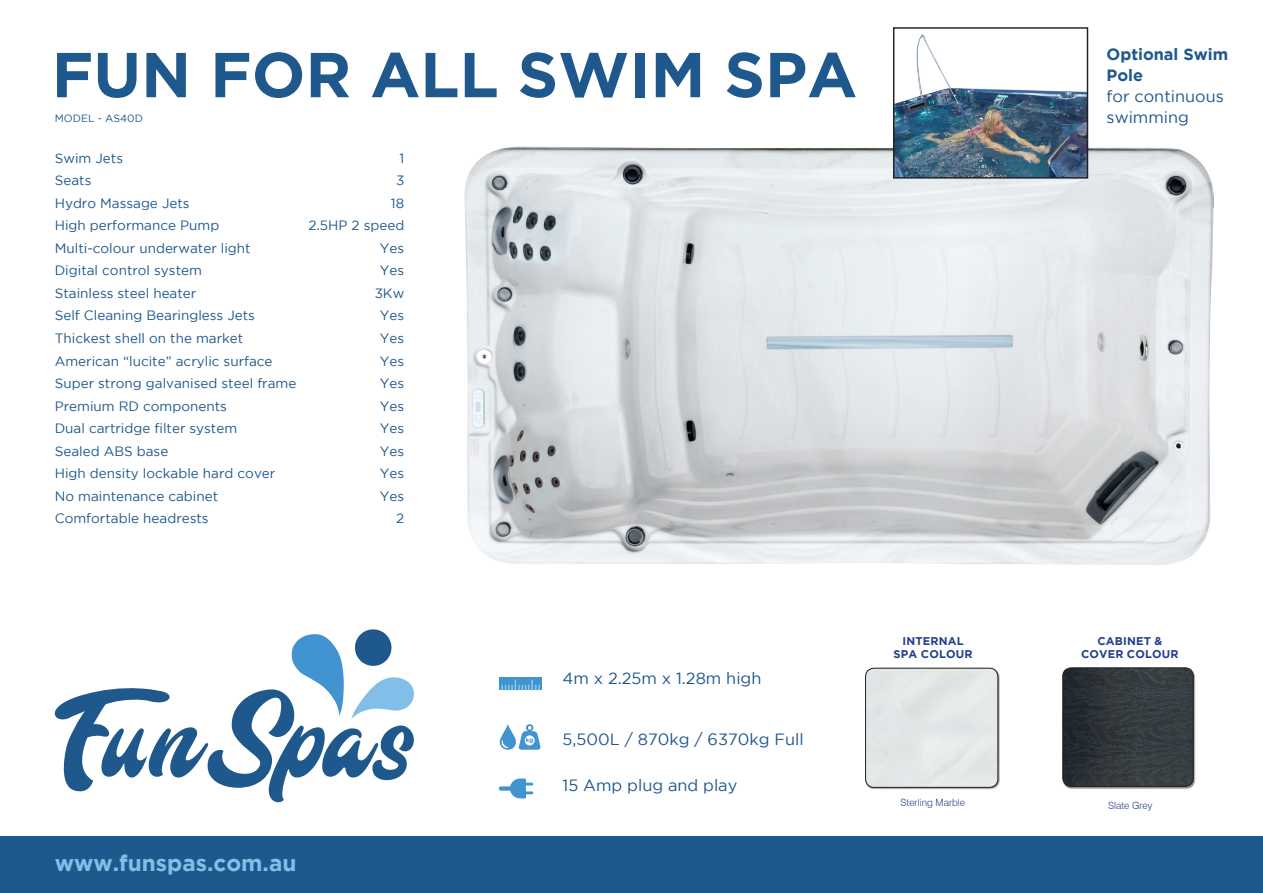
<style>
.page{position:relative;width:1263px;height:893px;background:#fff}
.page>*{position:absolute;margin:0;border:0;box-sizing:border-box;transform-origin:0 0}
.t1{font:700 63.3px "Gotham";color:#1f588d}
.t2{font:700 22.5px "Gotham";color:#81bee8}
.t3{font:16.2px/21px "Gotham";color:#1f588d}
.t4{font:700 16.2px/21px "Gotham";color:#1f588d}
.t5{font:13.5px "Gotham";color:#1f588d}
.t6{font:700 11.25px/13.5px "Gotham";letter-spacing:.015em;color:#253f8e;text-align:center}
.t7{font:10.5px "Gotham";color:#1f588d}
.t8{font:300 9.9px "Swiss 721 BT";color:#253f8e}
.t9{font:700 6px "Gotham";color:#4194d0}
</style>
<div class="page">
<svg style="left:54px;top:629px;width:360px;height:173px"></svg>
<div style="left:0;top:837px;width:1263px;height:56px;background:#1f588d"></div>
<div style="left:866px;top:668px;width:134px;height:122px;background:#231f20;opacity:.5"></div>
<div style="left:865px;top:668px;width:133px;height:119px;background:#e3e7e7"></div>
<div style="left:865px;top:668px;width:133px;height:120px;border:1px solid #231f20;border-radius:9px"></div>
<div style="left:1063px;top:668px;width:133px;height:121px;background:#231f20;opacity:.5"></div>
<img style="left:1063px;top:668px;width:130px;height:118px">
<div style="left:1062px;top:667px;width:131px;height:120px;border:1px solid #231f20;border-radius:9px"></div>
<div style="left:500px;top:677px;width:42px;height:13px;background:#4194d0"></div>
<svg style="left:501px;top:680px;width:39px;height:10px"></svg>
<svg style="left:499px;top:724px;width:42px;height:26px"></svg>
<svg style="left:498px;top:778px;width:35px;height:20px"></svg>
<img style="left:464px;top:113px;width:750px;height:452px">
<img style="left:895px;top:34px;width:191px;height:143px">
<div style="left:893px;top:27px;width:195px;height:152px;border:1px solid #231f20"></div>
<h1 class="t1" style="left:52px;top:38px;width:807px">FUN FOR ALL SWIM SPA</h1>
<p class="t7" style="left:55px;top:112px;width:90px">MODEL - AS40D</p>
<p class="t5" style="left:55px;top:151px;width:70px">Swim Jets</p>
<p class="t5" style="left:399px;top:151px;width:6px">1</p>
<p class="t5" style="left:55px;top:173px;width:38px">Seats</p>
<p class="t5" style="left:396px;top:173px;width:10px">3</p>
<p class="t5" style="left:55px;top:196px;width:136px">Hydro Massage Jets</p>
<p class="t5" style="left:391px;top:196px;width:15px">18</p>
<p class="t5" style="left:55px;top:218px;width:166px">High performance Pump</p>
<p class="t5" style="left:309px;top:218px;width:97px">2.5HP 2 speed</p>
<p class="t5" style="left:55px;top:241px;width:197px">Multi-colour underwater light</p>
<p class="t5" style="left:380px;top:241px;width:26px">Yes</p>
<p class="t5" style="left:55px;top:263px;width:149px">Digital control system</p>
<p class="t5" style="left:380px;top:263px;width:26px">Yes</p>
<p class="t5" style="left:55px;top:286px;width:143px">Stainless steel heater</p>
<p class="t5" style="left:375px;top:286px;width:31px">3Kw</p>
<p class="t5" style="left:55px;top:308px;width:202px">Self Cleaning Bearingless Jets</p>
<p class="t5" style="left:380px;top:308px;width:26px">Yes</p>
<p class="t5" style="left:55px;top:331px;width:190px">Thickest shell on the market</p>
<p class="t5" style="left:380px;top:331px;width:26px">Yes</p>
<p class="t5" style="left:55px;top:353px;width:219px">American “lucite” acrylic surface</p>
<p class="t5" style="left:380px;top:353px;width:26px">Yes</p>
<p class="t5" style="left:55px;top:376px;width:243px">Super strong galvanised steel frame</p>
<p class="t5" style="left:380px;top:376px;width:26px">Yes</p>
<p class="t5" style="left:55px;top:398px;width:174px">Premium RD components</p>
<p class="t5" style="left:380px;top:398px;width:26px">Yes</p>
<p class="t5" style="left:55px;top:421px;width:184px">Dual cartridge filter system</p>
<p class="t5" style="left:380px;top:421px;width:26px">Yes</p>
<p class="t5" style="left:55px;top:443px;width:115px">Sealed ABS base</p>
<p class="t5" style="left:380px;top:443px;width:26px">Yes</p>
<p class="t5" style="left:55px;top:466px;width:222px">High density lockable hard cover</p>
<p class="t5" style="left:380px;top:466px;width:26px">Yes</p>
<p class="t5" style="left:55px;top:488px;width:165px">No maintenance cabinet</p>
<p class="t5" style="left:380px;top:488px;width:26px">Yes</p>
<p class="t5" style="left:55px;top:511px;width:155px">Comfortable headrests</p>
<p class="t5" style="left:396px;top:511px;width:10px">2</p>
<p class="t4" style="left:1106px;top:44px;width:123px">Optional Swim<br>Pole</p>
<p class="t3" style="left:1106px;top:86px;width:119px">for continuous swimming</p>
<h2 class="t2" style="left:55px;top:850px;width:243px">www.funspas.com.au</h2>
<p class="t9" style="left:526px;top:736px;width:9px">kg</p>
<p class="t3" style="left:563px;top:668px;width:200px">4m x 2.25m x 1.28m high</p>
<p class="t3" style="left:563px;top:728px;width:242px">5,500L / 870kg / 6370kg Full</p>
<p class="t3" style="left:563px;top:774px;width:176px">15 Amp plug and play</p>
<p class="t6" style="left:893px;top:634px;width:80px">INTERNAL<br>SPA COLOUR</p>
<p class="t6" style="left:1081px;top:634px;width:99px">CABINET &amp;<br>COVER COLOUR</p>
<p class="t8" style="left:900px;top:796px;width:66px">Sterling Marble</p>
<p class="t8" style="left:1108px;top:799px;width:46px">Slate Grey</p>
</div>
